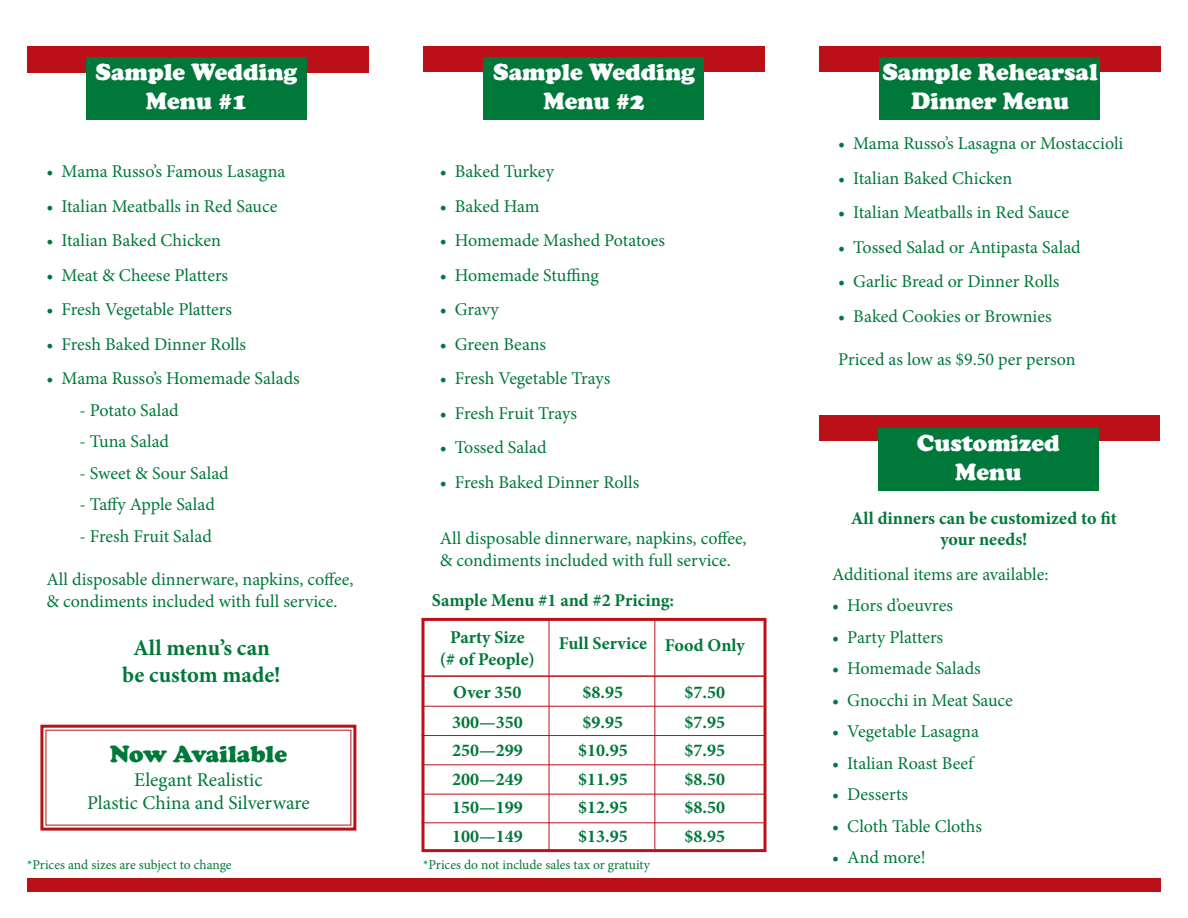
<style>
.page{position:relative;width:1188px;height:918px;background:#fff}
.page>*{position:absolute;margin:0;border:0;box-sizing:border-box;transform-origin:0 0}
.t1{font:900 24px/28.8px "Cooper";color:#fff;text-align:center}
.t2{font:900 24px "Cooper";color:#00783a}
.t3{font:700 22.5px/27px "Minion Pro";color:#00783a;text-align:center}
.t4{font:19.5px/23.4px "Minion Pro";color:#00783a;text-align:center}
.t5{font:18px/21.6px "Minion Pro";color:#00783a}
.t6{font:700 18px/21px "Minion Pro";color:#00783a;text-align:center}
.t7{font:13.5px "Minion Pro";color:#00783a}
</style>
<div class="page">
<div style="left:423px;top:46px;width:342px;height:26px;background:#bb1018"></div>
<div style="left:27px;top:46px;width:342px;height:27px;background:#bb1018"></div>
<div style="left:86px;top:57px;width:220px;height:63px;background:#00783a"></div>
<div style="left:819px;top:46px;width:342px;height:26px;background:#bb1018"></div>
<div style="left:819px;top:416px;width:340px;height:25px;background:#bb1018"></div>
<div style="left:27px;top:878px;width:1134px;height:13px;background:#bb1018"></div>
<div style="left:422px;top:618px;width:344px;height:234px;border:3px solid #bb1018"></div>
<hr style="left:422px;top:675px;width:343px;height:2px;background:#bb1018">
<hr style="left:422px;top:706px;width:343px;height:1px;background:#bb1018">
<hr style="left:422px;top:735px;width:343px;height:1px;background:#bb1018">
<hr style="left:422px;top:764px;width:343px;height:1px;background:#bb1018">
<hr style="left:422px;top:794px;width:343px;height:1px;background:#bb1018">
<hr style="left:422px;top:822px;width:343px;height:1px;background:#bb1018">
<hr style="left:549px;top:618px;width:1px;height:234px;background:#bb1018">
<div style="left:484px;top:57px;width:220px;height:63px;background:#00783a"></div>
<div style="left:880px;top:57px;width:220px;height:63px;background:#00783a"></div>
<div style="left:878px;top:428px;width:220px;height:63px;background:#00783a"></div>
<hr style="left:654px;top:618px;width:1px;height:234px;background:#bb1018">
<svg style="left:40px;top:724px;width:317px;height:107px"></svg>
<h1 class="t1" style="left:96px;top:58px;width:203px">Sample Wedding<br>Menu #1</h1>
<h1 class="t1" style="left:493px;top:58px;width:203px">Sample Wedding<br>Menu #2</h1>
<h1 class="t1" style="left:882px;top:58px;width:217px">Sample Rehearsal<br>Dinner Menu</h1>
<p class="t5" style="left:46px;top:161px;width:241px">• Mama Russo’s Famous Lasagna</p>
<p class="t5" style="left:46px;top:195px;width:232px">• Italian Meatballs in Red Sauce</p>
<p class="t5" style="left:46px;top:230px;width:176px">• Italian Baked Chicken</p>
<p class="t5" style="left:46px;top:264px;width:183px">• Meat &amp; Cheese Platters</p>
<p class="t5" style="left:46px;top:299px;width:187px">• Fresh Vegetable Platters</p>
<p class="t5" style="left:46px;top:333px;width:201px">• Fresh Baked Dinner Rolls</p>
<p class="t5" style="left:46px;top:368px;width:255px">• Mama Russo’s Homemade Salads</p>
<p class="t5" style="left:79px;top:399px;width:101px">- Potato Salad</p>
<p class="t5" style="left:79px;top:431px;width:91px">- Tuna Salad</p>
<p class="t5" style="left:79px;top:462px;width:151px">- Sweet &amp; Sour Salad</p>
<p class="t5" style="left:79px;top:494px;width:137px">- Taffy Apple Salad</p>
<p class="t5" style="left:79px;top:525px;width:134px">- Fresh Fruit Salad</p>
<p class="t5" style="left:46px;top:569px;width:309px">All disposable dinnerware, napkins, coffee, &amp; condiments included with full service.</p>
<p class="t3" style="left:122px;top:634px;width:160px">All menu’s can be custom made!</p>
<h1 class="t2" style="left:110px;top:740px;width:179px">Now Available</h1>
<p class="t4" style="left:87px;top:768px;width:224px">Elegant Realistic<br>Plastic China and Silverware</p>
<p class="t5" style="left:440px;top:161px;width:116px">• Baked Turkey</p>
<p class="t5" style="left:440px;top:195px;width:101px">• Baked Ham</p>
<p class="t5" style="left:440px;top:230px;width:227px">• Homemade Mashed Potatoes</p>
<p class="t5" style="left:440px;top:264px;width:161px">• Homemade Stuffing</p>
<p class="t5" style="left:440px;top:299px;width:60px">• Gravy</p>
<p class="t5" style="left:440px;top:333px;width:108px">• Green Beans</p>
<p class="t5" style="left:440px;top:368px;width:172px">• Fresh Vegetable Trays</p>
<p class="t5" style="left:440px;top:402px;width:139px">• Fresh Fruit Trays</p>
<p class="t5" style="left:440px;top:437px;width:108px">• Tossed Salad</p>
<p class="t5" style="left:440px;top:471px;width:201px">• Fresh Baked Dinner Rolls</p>
<p class="t5" style="left:440px;top:527px;width:309px">All disposable dinnerware, napkins, coffee, &amp; condiments included with full service.</p>
<p class="t6" style="left:432px;top:589px;width:244px">Sample Menu #1 and #2 Pricing:</p>
<p class="t6" style="left:450px;top:627px;width:76px">Party Size</p>
<p class="t6" style="left:559px;top:633px;width:188px">Full Service Food Only</p>
<p class="t6" style="left:440px;top:642px;width:97px;line-height:33px">(# of People)<br>Over 350</p>
<p class="t6" style="left:583px;top:681px;width:42px">$8.95</p>
<p class="t6" style="left:685px;top:681px;width:42px">$7.50</p>
<p class="t6" style="left:452px;top:711px;width:72px">300—350</p>
<p class="t6" style="left:583px;top:711px;width:42px">$9.95</p>
<p class="t6" style="left:685px;top:711px;width:42px">$7.95</p>
<p class="t6" style="left:452px;top:740px;width:72px">250—299</p>
<p class="t6" style="left:578px;top:740px;width:51px">$10.95</p>
<p class="t6" style="left:685px;top:740px;width:42px">$7.95</p>
<p class="t6" style="left:452px;top:768px;width:72px">200—249</p>
<p class="t6" style="left:578px;top:768px;width:51px">$11.95</p>
<p class="t6" style="left:685px;top:768px;width:42px">$8.50</p>
<p class="t6" style="left:452px;top:797px;width:72px">150—199</p>
<p class="t6" style="left:578px;top:797px;width:51px">$12.95</p>
<p class="t6" style="left:685px;top:797px;width:42px">$8.50</p>
<p class="t6" style="left:452px;top:825px;width:72px">100—149</p>
<p class="t6" style="left:578px;top:825px;width:51px">$13.95</p>
<p class="t6" style="left:685px;top:825px;width:42px">$8.95</p>
<p class="t7" style="left:27px;top:856px;width:206px">*Prices and sizes are subject to change</p>
<p class="t7" style="left:423px;top:856px;width:228px">*Prices do not include sales tax or gratuity</p>
<p class="t5" style="left:838px;top:133px;width:287px">• Mama Russo’s Lasagna or Mostaccioli</p>
<p class="t5" style="left:838px;top:167px;width:176px">• Italian Baked Chicken</p>
<p class="t5" style="left:838px;top:202px;width:232px">• Italian Meatballs in Red Sauce</p>
<p class="t5" style="left:838px;top:236px;width:244px">• Tossed Salad or Antipasta Salad</p>
<p class="t5" style="left:838px;top:271px;width:223px">• Garlic Bread or Dinner Rolls</p>
<p class="t5" style="left:838px;top:305px;width:215px">• Baked Cookies or Brownies</p>
<p class="t5" style="left:838px;top:348px;width:239px">Priced as low as $9.50 per person</p>
<h1 class="t1" style="left:917px;top:429px;width:144px">Customized<br>Menu</h1>
<p class="t6" style="left:851px;top:508px;width:267px">All dinners can be customized to fit your needs!</p>
<p class="t5" style="left:832px;top:563px;width:218px">Additional items are available:</p>
<p class="t5" style="left:832px;top:595px;width:122px">• Hors d’oeuvres</p>
<p class="t5" style="left:832px;top:626px;width:113px">• Party Platters</p>
<p class="t5" style="left:832px;top:658px;width:150px">• Homemade Salads</p>
<p class="t5" style="left:832px;top:689px;width:182px">• Gnocchi in Meat Sauce</p>
<p class="t5" style="left:832px;top:721px;width:148px">• Vegetable Lasagna</p>
<p class="t5" style="left:832px;top:752px;width:143px">• Italian Roast Beef</p>
<p class="t5" style="left:832px;top:784px;width:78px">• Desserts</p>
<p class="t5" style="left:832px;top:815px;width:151px">• Cloth Table Cloths</p>
<p class="t5" style="left:832px;top:847px;width:95px">• And more!</p>
</div>
